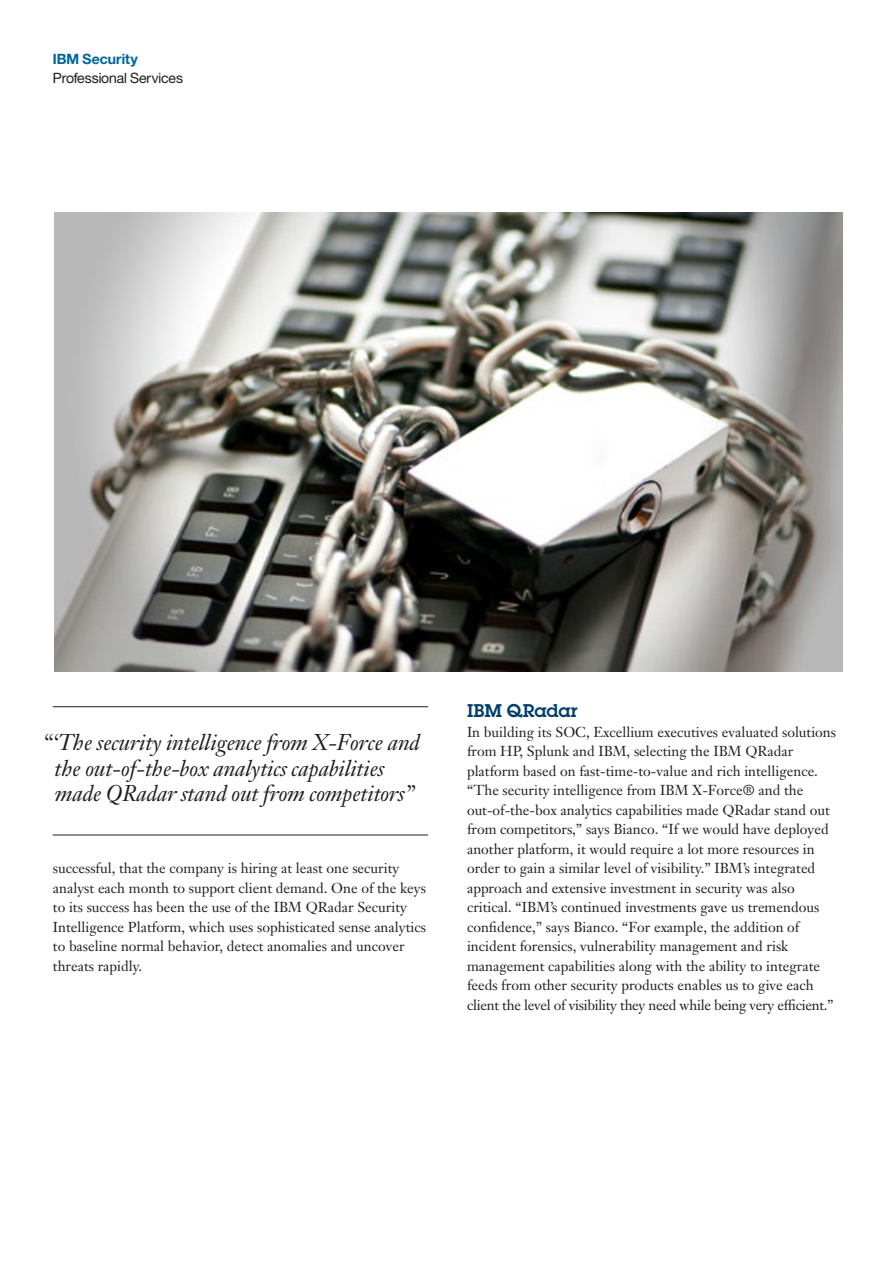
<style>
.page{position:relative;width:893px;height:1263px;background:#fff}
.page>*{position:absolute;margin:0;border:0;box-sizing:border-box;transform-origin:0 0}
.t1{font:italic 22.5px/25.5px "Janson Text LT Pro";letter-spacing:-.005em;color:#231f20}
.t2{font:18px "Lubalin Demifor IBM";color:#003f69}
.t3{font:14.25px/19.5px "Janson Text LT Pro";color:#231f20}
.t4{font:14.25px "Helv Neue Romanfor IBM";letter-spacing:-.01em;color:#231f20}
.t5{font:14.25px "Helv Neue Boldfor IBM";color:#00659e}
</style>
<div class="page">
<hr style="left:53px;top:706px;width:375px;height:1px;background:#231f20">
<hr style="left:53px;top:835px;width:375px;height:1px;background:#231f20">
<img style="left:54px;top:213px;width:788px;height:458px">
<p class="t5" style="left:53px;top:50px;width:87px">IBM Security</p>
<p class="t4" style="left:53px;top:69px;width:132px">Professional Services</p>
<h1 class="t1" style="left:54px;top:730px;width:367px;text-indent:-12px">“‘The security intelligence from X-Force and the out-of-the-box analytics capabilities made QRadar stand out from competitors”</h1>
<p class="t3" style="left:53px;top:858px;width:375px">successful, that the company is hiring at least one security analyst each month to support client demand. One of the keys to its success has been the use of the IBM QRadar Security Intelligence Platform, which uses sophisticated sense analytics to baseline normal behavior, detect anomalies and uncover threats rapidly.</p>
<p class="t2" style="left:467px;top:699px;width:112px">IBM QRadar</p>
<p class="t3" style="left:467px;top:722px;width:371px">In building its SOC, Excellium executives evaluated solutions from HP, Splunk and IBM, selecting the IBM QRadar platform based on fast-time-to-value and rich intelligence. “The security intelligence from IBM X-Force® and the out-of-the-box analytics capabilities made QRadar stand out from competitors,” says Bianco. “If we would have deployed another platform, it would require a lot more resources in order to gain a similar level of visibility.” IBM’s integrated approach and extensive investment in security was also critical. “IBM’s continued investments gave us tremendous confidence,” says Bianco. “For example, the addition of incident forensics, vulnerability management and risk management capabilities along with the ability to integrate feeds from other security products enables us to give each client the level of visibility they need while being very efficient.”</p>
</div>
